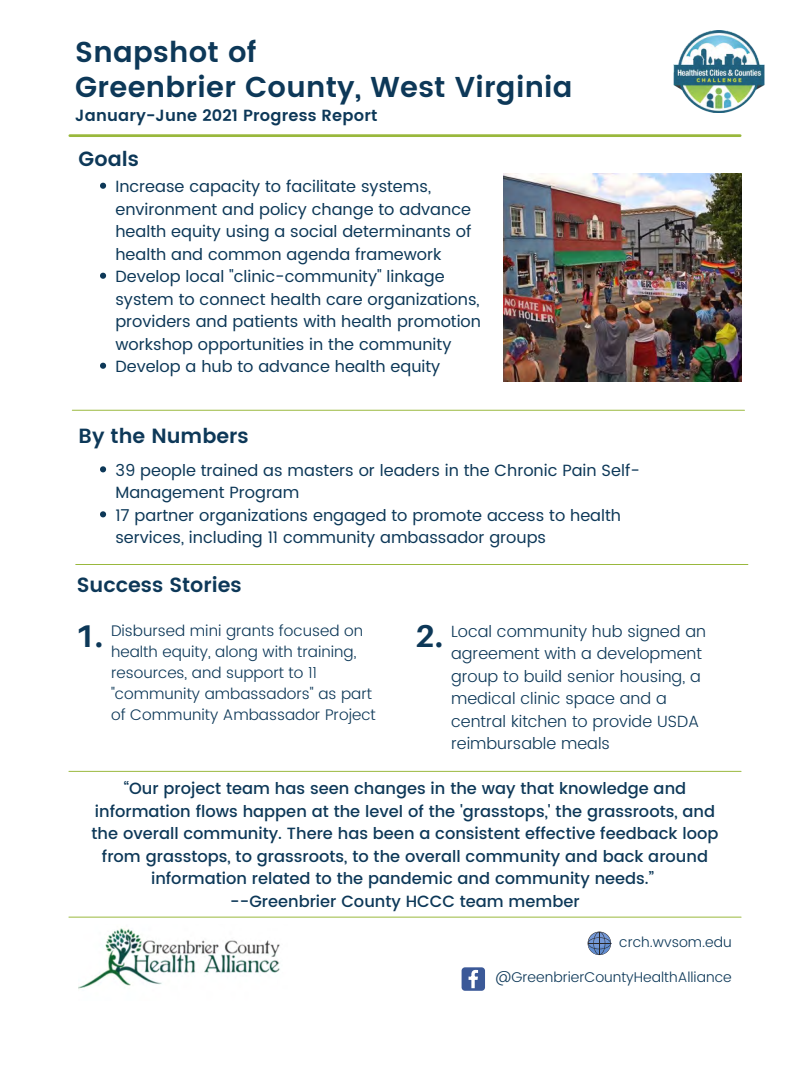
<style>
.page{position:relative;width:810px;height:1080px;background:#fff}
.page>*{position:absolute;margin:0;border:0;box-sizing:border-box;transform-origin:0 0}
.t1{font:700 31.5px "Aileron";color:#0d3858}
.t2{font:600 28.75px "Poppins";letter-spacing:.01em;color:#0d3858}
.t3{font:600 20.5px "Poppins";color:#0d3858}
.t4{font:16.25px/22.5px "Poppins";color:#0d3858}
.t5{font:500 16.25px/22.5px "Poppins";color:#0d3858;text-align:center}
.t6{font:300 16.25px/22.5px "Poppins";color:#0d3858}
.t7{font:600 16.12px "Poppins";letter-spacing:.01em;color:#0d3858}
.t8{font:300 15.38px/21.1px "Poppins";color:#0d3858}
.t9{font:300 14.12px "Poppins";color:#0d3858}
</style>
<div class="page">
<hr style="left:70px;top:134px;width:670px;height:3px;background:#99b83c">
<hr style="left:76px;top:564px;width:672px;height:1px;background:#99b83c">
<hr style="left:69px;top:917px;width:672px;height:1px;background:#99b83c">
<hr style="left:69px;top:771px;width:672px;height:1px;background:#99b83c">
<hr style="left:72px;top:410px;width:673px;height:1px;background:#99b83c">
<svg style="left:588px;top:932px;width:23px;height:23px"></svg>
<svg style="left:462px;top:967px;width:23px;height:24px"></svg>
<img style="left:79px;top:928px;width:201px;height:61px">
<img style="left:673px;top:31px;width:92px;height:81px">
<img style="left:503px;top:173px;width:239px;height:209px">
<svg style="left:100px;top:466px;width:6px;height:6px"></svg>
<svg style="left:100px;top:511px;width:6px;height:6px"></svg>
<svg style="left:100px;top:183px;width:6px;height:6px"></svg>
<svg style="left:100px;top:273px;width:6px;height:6px"></svg>
<svg style="left:100px;top:363px;width:6px;height:6px"></svg>
<p class="t2" style="left:75px;top:35px;width:183px">Snapshot of</p>
<p class="t2" style="left:75px;top:71px;width:499px">Greenbrier County, West Virginia</p>
<p class="t7" style="left:75px;top:106px;width:304px">January-June 2021 Progress Report</p>
<p class="t3" style="left:79px;top:147px;width:62px">Goals</p>
<p class="t4" style="left:115px;top:175px;width:358px">Increase capacity to facilitate systems, environment and policy change to advance health equity using a social determinants of health and common agenda framework</p>
<p class="t4" style="left:115px;top:265px;width:367px">Develop local "clinic-community" linkage system to connect health care organizations, providers and patients with health promotion workshop opportunities in the community</p>
<p class="t4" style="left:115px;top:355px;width:326px">Develop a hub to advance health equity</p>
<p class="t3" style="left:79px;top:424px;width:172px">By the Numbers</p>
<p class="t4" style="left:115px;top:459px;width:526px">39 people trained as masters or leaders in the Chronic Pain Self-<br>Management Program</p>
<p class="t4" style="left:115px;top:504px;width:507px">17 partner organizations engaged to promote access to health services, including 11 community ambassador groups</p>
<p class="t3" style="left:77px;top:573px;width:166px">Success Stories</p>
<p class="t1" style="left:75px;top:616px;width:29px">1.</p>
<p class="t8" style="left:111px;top:620px;width:266px">Disbursed mini grants focused on health equity, along with training, resources, and support to 11 "community ambassadors" as part of Community Ambassador Project</p>
<p class="t1" style="left:415px;top:616px;width:29px">2.</p>
<p class="t6" style="left:451px;top:620px;width:256px">Local community hub signed an agreement with a development group to build senior housing, a medical clinic space and a central kitchen to provide USDA reimbursable meals</p>
<p class="t5" style="left:92px;top:777px;width:628px">“Our project team has seen changes in the way that knowledge and information flows happen at the level of the 'grasstops,' the grassroots, and the overall community. There has been a consistent effective feedback loop from grasstops, to grassroots, to the overall community and back around information related to the pandemic and community needs.”</p>
<p class="t5" style="left:230px;top:890px;width:351px">--Greenbrier County HCCC team member</p>
<p class="t9" style="left:619px;top:934px;width:114px">crch.wvsom.edu</p>
<p class="t9" style="left:496px;top:969px;width:238px">@GreenbrierCountyHealthAlliance</p>
</div>
